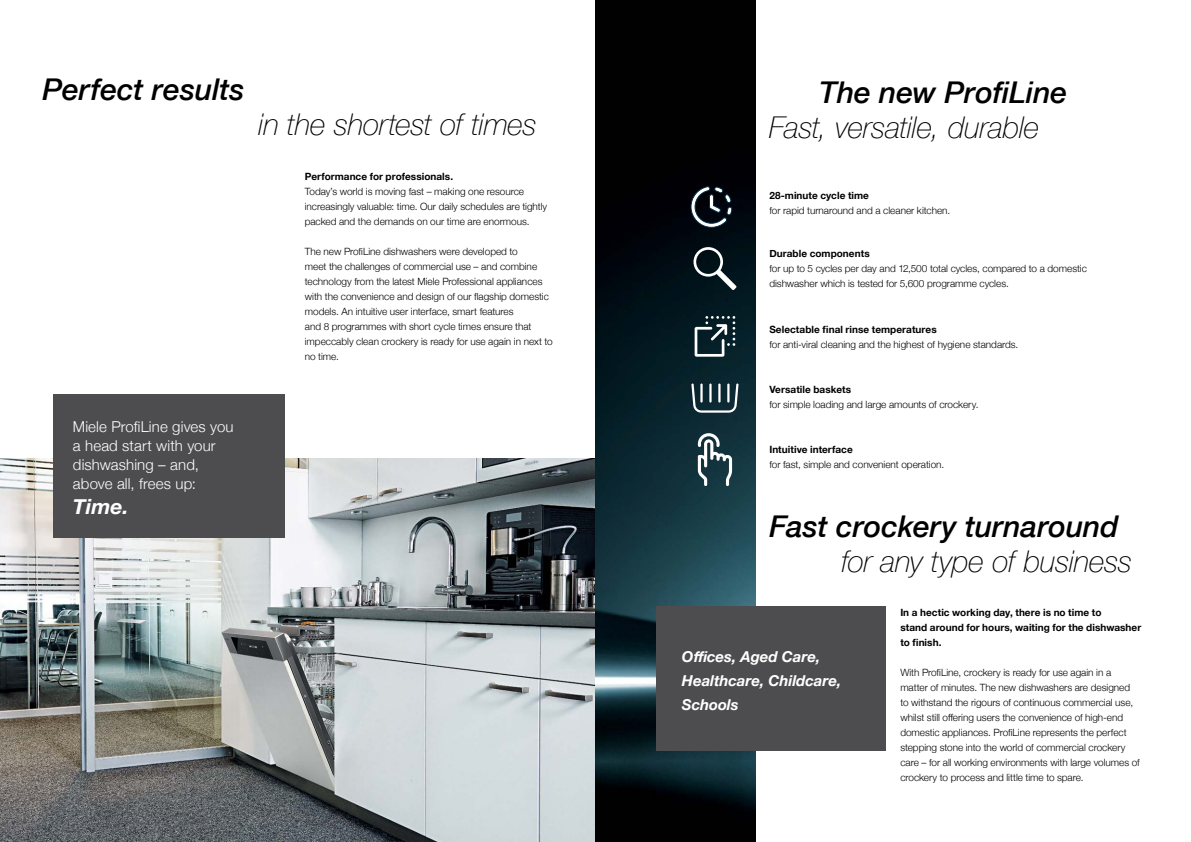
<style>
.page{position:relative;width:1191px;height:842px;background:#fff}
.page>*{position:absolute;margin:0;border:0;box-sizing:border-box;transform-origin:0 0}
.t1{font:italic 100 30px "Helvetica Neue";letter-spacing:-.01em;color:#000}
.t2{font:italic 500 30px "Helvetica Neue";color:#000}
.t3{font:italic 700 21px "Helvetica Neue";color:#fff}
.t4{font:300 15px/19px "Helvetica Neue";letter-spacing:.01em;color:#fff}
.t5{font:italic 700 15px/24px "Helvetica Neue";color:#fff}
.t6{font:300 10px/15px "Helvetica Neue";letter-spacing:-.005em;color:#000}
.t7{font:700 10px/15px "Helvetica Neue";letter-spacing:.005em;color:#000}
</style>
<div class="page">
<img style="left:0;top:458px;width:595px;height:384px">
<img style="left:595px;top:0;width:160px;height:842px">
<svg style="left:691px;top:383px;width:47px;height:30px"></svg>
<svg style="left:693px;top:247px;width:43px;height:43px;background:#303e44"></svg>
<svg style="left:698px;top:433px;width:34px;height:53px"></svg>
<div style="left:53px;top:394px;width:231px;height:144px;background:#4d4d4f"></div>
<div style="left:656px;top:607px;width:230px;height:144px;background:#4d4d4f"></div>
<svg style="left:690px;top:186px;width:42px;height:42px;background:#313941"></svg>
<svg style="left:694px;top:316px;width:41px;height:41px"></svg>
<h1 class="t2" style="left:43px;top:64px;width:203px">Perfect results</h1>
<h1 class="t1" style="left:259px;top:101px;width:280px">in the shortest of times</h1>
<p class="t7" style="left:305px;top:169px;width:150px">Performance for professionals.</p>
<p class="t6" style="left:305px;top:183px;width:244px">Today’s world is moving fast – making one resource increasingly valuable: time. Our daily schedules are tightly packed and the demands on our time are enormous.</p>
<p class="t6" style="left:305px;top:243px;width:249px">The new ProfiLine dishwashers were developed to<br>meet the challenges of commercial use – and combine technology from the latest Miele Professional appliances with the convenience and design of our flagship domestic models. An intuitive user interface, smart features<br>and 8 programmes with short cycle times ensure that impeccably clean crockery is ready for use again in next to no time.</p>
<h3 class="t4" style="left:73px;top:416px;width:162px">Miele ProfiLine gives you a head start with your dishwashing – and, above all, frees up:</h3>
<h2 class="t3" style="left:73px;top:490px;width:57px">Time.</h2>
<h1 class="t2" style="left:819px;top:67px;width:249px">The new ProfiLine</h1>
<h1 class="t1" style="left:769px;top:105px;width:272px">Fast, versatile, durable</h1>
<p class="t7" style="left:769px;top:188px;width:101px">28-minute cycle time</p>
<p class="t6" style="left:769px;top:202px;width:182px">for rapid turnaround and a cleaner kitchen.</p>
<p class="t7" style="left:769px;top:246px;width:102px">Durable components</p>
<p class="t6" style="left:769px;top:260px;width:319px">for up to 5 cycles per day and 12,500 total cycles, compared to a domestic dishwasher which is tested for 5,600 programme cycles.</p>
<p class="t7" style="left:769px;top:322px;width:169px">Selectable final rinse temperatures</p>
<p class="t6" style="left:769px;top:336px;width:250px">for anti-viral cleaning and the highest of hygiene standards.</p>
<p class="t7" style="left:769px;top:382px;width:83px">Versatile baskets</p>
<p class="t6" style="left:769px;top:396px;width:210px">for simple loading and large amounts of crockery.</p>
<p class="t7" style="left:769px;top:442px;width:85px">Intuitive interface</p>
<p class="t6" style="left:769px;top:456px;width:176px">for fast, simple and convenient operation.</p>
<h1 class="t2" style="left:769px;top:500px;width:351px">Fast crockery turnaround</h1>
<h1 class="t1" style="left:841px;top:538px;width:292px">for any type of business</h1>
<p class="t7" style="left:900px;top:606px;width:242px">In a hectic working day, there is no time to<br>stand around for hours, waiting for the dishwasher to finish.</p>
<p class="t6" style="left:900px;top:665px;width:241px">With ProfiLine, crockery is ready for use again in a matter of minutes. The new dishwashers are designed to withstand the rigours of continuous commercial use, whilst still offering users the convenience of high-end domestic appliances. ProfiLine represents the perfect stepping stone into the world of commercial crockery care – for all working environments with large volumes of crockery to process and little time to spare.</p>
<h3 class="t5" style="left:682px;top:645px;width:161px">Offices, Aged Care,<br>Healthcare, Childcare,<br>Schools</h3>
</div>
